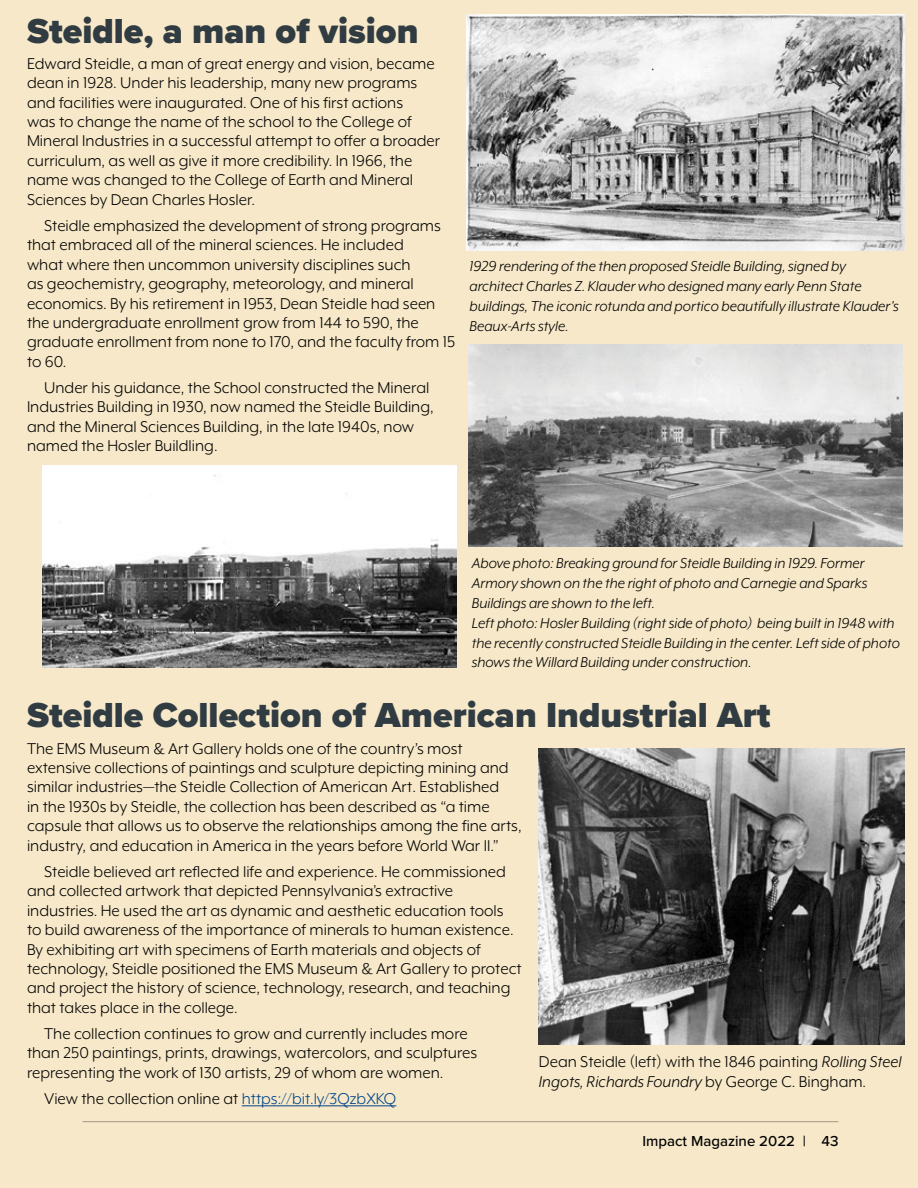
<style>
.page{position:relative;width:918px;height:1188px;background:#f6e8c8}
.page>*{position:absolute;margin:0;border:0;box-sizing:border-box;transform-origin:0 0}
.t1{font:900 36px "Proxima Nova";color:#303c42}
.t2{font:18px/19.4px "Mr Eaves XL Mod OT";color:#000}
.t3{font:italic 16.5px/19.8px "Mr Eaves XL Mod OT";color:#000}
.t4{font:500 15px "Proxima Nova";color:#000}
.s1{color:#00458d}
.s2{font-style:italic}
</style>
<div class="page">
<hr style="left:82px;top:1121px;width:756px;height:1px;background:#000">
<hr style="left:242px;top:1106px;width:154px;height:1px;background:#00458d">
<img style="left:468px;top:344px;width:435px;height:202px">
<img style="left:42px;top:465px;width:415px;height:202px">
<img style="left:539px;top:748px;width:365px;height:297px">
<img style="left:466px;top:14px;width:438px;height:237px">
<h1 class="t1" style="left:27px;top:4px;width:393px">Steidle, a man of vision</h1>
<p class="t2" style="left:27px;top:54px;width:415px">Edward Steidle, a man of great energy and vision, became dean in 1928. Under his leadership, many new programs and facilities were inaugurated. One of his first actions<br>was to change the name of the school to the College of Mineral Industries in a successful attempt to offer a broader curriculum, as well as give it more credibility. In 1966, the name was changed to the College of Earth and Mineral Sciences by Dean Charles Hosler.</p>
<p class="t2" style="left:27px;top:216px;width:430px;text-indent:17px">Steidle emphasized the development of strong programs that embraced all of the mineral sciences. He included<br>what where then uncommon university disciplines such<br>as geochemistry, geography, meteorology, and mineral economics. By his retirement in 1953, Dean Steidle had seen the undergraduate enrollment grow from 144 to 590, the graduate enrollment from none to 170, and the faculty from 15 to 60.</p>
<p class="t2" style="left:27px;top:378px;width:408px;text-indent:17px">Under his guidance, the School constructed the Mineral Industries Building in 1930, now named the Steidle Building, and the Mineral Sciences Building, in the late 1940s, now named the Hosler Buildling.</p>
<p class="t3" style="left:470px;top:256px;width:431px">1929 rendering of the then proposed Steidle Building, signed by architect Charles Z. Klauder who designed many early Penn State buildings, The iconic rotunda and portico beautifully illustrate Klauder's Beaux-Arts style.</p>
<p class="t3" style="left:472px;top:553px;width:430px">Above photo: Breaking ground for Steidle Building in 1929. Former Armory shown on the the right of photo and Carnegie and Sparks Buildings are shown to the left.<br>Left photo: Hosler Building (right side of photo) being built in 1948 with the recently constructed Steidle Building in the center. Left side of photo shows the Willard Building under construction.</p>
<h1 class="t1" style="left:27px;top:689px;width:745px">Steidle Collection of American Industrial Art</h1>
<p class="t2" style="left:27px;top:738px;width:496px">The EMS Museum &amp; Art Gallery holds one of the country’s most extensive collections of paintings and sculpture depicting mining and similar industries—the Steidle Collection of American Art. Established<br>in the 1930s by Steidle, the collection has been described as “a time capsule that allows us to observe the relationships among the fine arts, industry, and education in America in the years before World War II.”</p>
<p class="t2" style="left:27px;top:862px;width:496px;text-indent:17px">Steidle believed art reflected life and experience. He commissioned and collected artwork that depicted Pennsylvania’s extractive industries. He used the art as dynamic and aesthetic education tools to build awareness of the importance of minerals to human existence.<br>By exhibiting art with specimens of Earth materials and objects of technology, Steidle positioned the EMS Museum &amp; Art Gallery to protect and project the history of science, technology, research, and teaching that takes place in the college.</p>
<p class="t2" style="left:27px;top:1024px;width:452px;text-indent:17px">The collection continues to grow and currently includes more than 250 paintings, prints, drawings, watercolors, and sculptures representing the work of 130 artists, 29 of whom are women.</p>
<p class="t2" style="left:44px;top:1089px;width:354px">View the collection online at <span class="s1">https://bit.ly/3QzbXKQ</span></p>
<p class="t2" style="left:539px;top:1052px;width:364px">Dean Steidle (left) with the 1846 painting <span class="s2">Rolling Steel<br>Ingots, Richards Foundry</span> by George C. Bingham.</p>
<p class="t4" style="left:643px;top:1130px;width:197px">Impact Magazine 2022 | 43</p>
</div>
